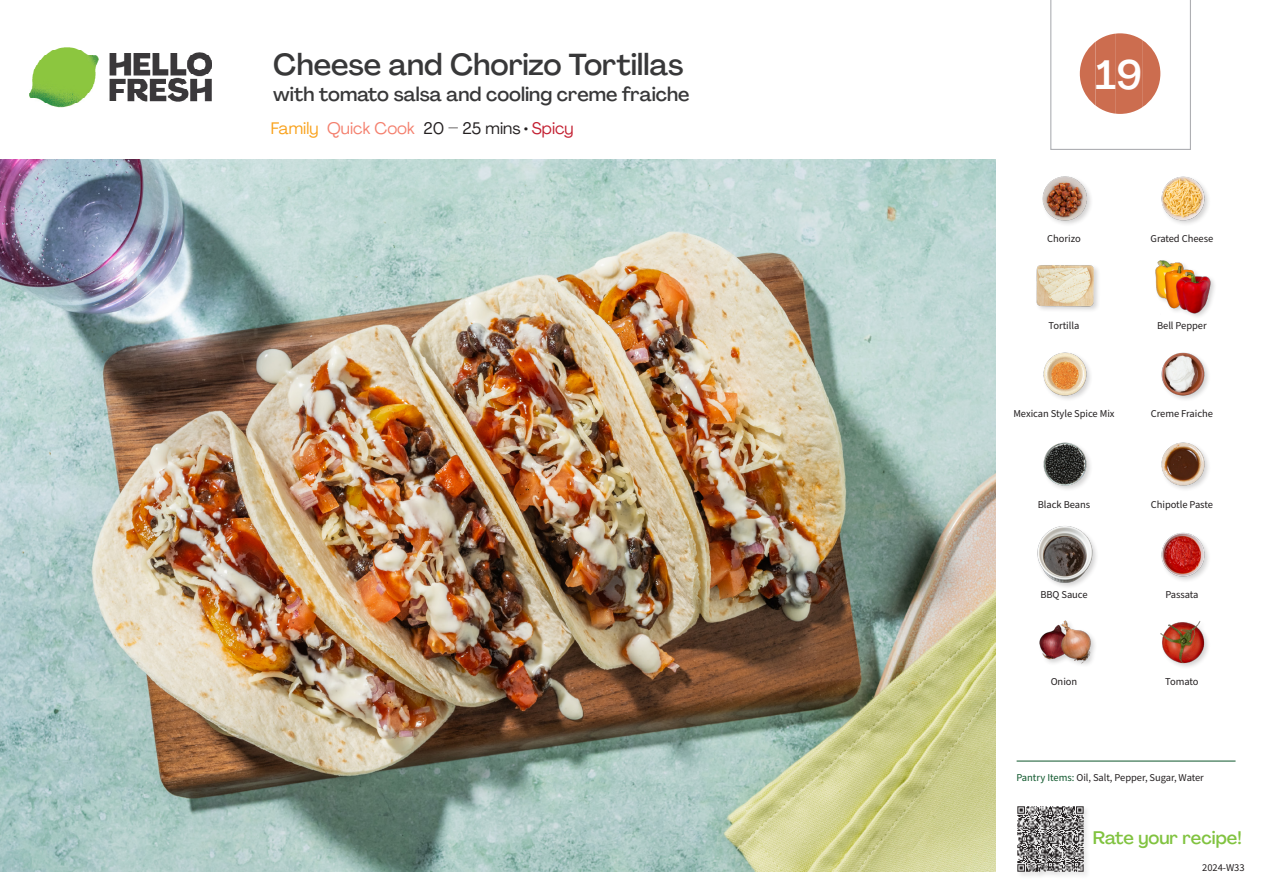
<style>
.page{position:relative;width:1263px;height:893px;background:#fff}
.page>*{position:absolute;margin:0;border:0;box-sizing:border-box;transform-origin:0 0}
._24_Recipe_Nr_Bag{font:500 40.5px "Agrandir";color:#fff}
._15_Titel_UK{font:500 30px "Agrandir";color:#383839}
._15_Titel_UK-2{font:500 19.5px "Agrandir";color:#383839}
.t1{font:500 18px "Agrandir";color:#81c340}
._02_Box_Type{font:16.5px "Agrandir";color:#231f20}
._18_FRONT_ingredients_UK{font:10.5px "Source Sans Pro";letter-spacing:-.005em;color:#231f20}
.t2{font:10.5px "Source Sans Variable";letter-spacing:-.005em;color:#231f20}
.s1{color:#f9a21c}
.s2{color:#f4806e}
.s3{color:#c31f31}
.s4{font-family:"Source Sans Pro";color:#0e572c}
</style>
<div class="page">
<img style="left:30px;top:47px;width:181px;height:61px">
<img style="left:0;top:159px;width:995px;height:713px">
<hr style="left:1016px;top:761px;width:219px;height:1px;background:#0e572c">
<div style="left:1017px;top:805px;width:74px;height:74px;background:#f9f9f9"></div>
<img style="left:1017px;top:806px;width:69px;height:69px">
<img style="left:1161px;top:176px;width:48px;height:48px">
<img style="left:1042px;top:176px;width:49px;height:48px">
<div style="left:1154px;top:259px;width:63px;height:61px;background:#231f20;opacity:.2"></div>
<img style="left:1154px;top:259px;width:58px;height:55px">
<div style="left:1035px;top:264px;width:65px;height:49px;background:#231f20;opacity:.2"></div>
<img style="left:1036px;top:264px;width:58px;height:49px">
<img style="left:1161px;top:352px;width:47px;height:48px">
<img style="left:1043px;top:352px;width:48px;height:47px">
<img style="left:1161px;top:442px;width:48px;height:47px">
<img style="left:1043px;top:442px;width:48px;height:47px">
<img style="left:1161px;top:532px;width:48px;height:49px">
<div style="left:1036px;top:525px;width:63px;height:65px;background:#231f20;opacity:.2"></div>
<img style="left:1036px;top:526px;width:58px;height:57px">
<img style="left:1160px;top:621px;width:48px;height:46px">
<img style="left:1039px;top:620px;width:55px;height:45px">
<svg style="left:1050px;top:0;width:141px;height:150px"></svg>
<p class="_15_Titel_UK" style="left:273px;top:46px;width:412px">Cheese and Chorizo Tortillas</p>
<p class="_15_Titel_UK-2" style="left:273px;top:82px;width:418px">with tomato salsa and cooling creme fraiche</p>
<p class="_02_Box_Type" style="left:271px;top:118px;width:305px"><span class="s1">Family</span> <span class="s2">Quick Cook</span> 20 – 25 mins • <span class="s3">Spicy</span></p>
<p class="_24_Recipe_Nr_Bag" style="left:1095px;top:50px;width:48px">19</p>
<p class="_18_FRONT_ingredients_UK" style="left:1047px;top:231px;width:35px">Chorizo</p>
<p class="_18_FRONT_ingredients_UK" style="left:1150px;top:231px;width:64px">Grated Cheese</p>
<p class="_18_FRONT_ingredients_UK" style="left:1049px;top:319px;width:32px">Tortilla</p>
<p class="_18_FRONT_ingredients_UK" style="left:1157px;top:319px;width:51px">Bell Pepper</p>
<p class="_18_FRONT_ingredients_UK" style="left:1013px;top:407px;width:103px">Mexican Style Spice Mix</p>
<p class="_18_FRONT_ingredients_UK" style="left:1151px;top:407px;width:64px">Creme Fraiche</p>
<p class="_18_FRONT_ingredients_UK" style="left:1038px;top:498px;width:54px">Black Beans</p>
<p class="_18_FRONT_ingredients_UK" style="left:1151px;top:498px;width:64px">Chipotle Paste</p>
<p class="_18_FRONT_ingredients_UK" style="left:1040px;top:587px;width:49px">BBQ Sauce</p>
<p class="_18_FRONT_ingredients_UK" style="left:1165px;top:587px;width:35px">Passata</p>
<p class="_18_FRONT_ingredients_UK" style="left:1051px;top:674px;width:28px">Onion</p>
<p class="_18_FRONT_ingredients_UK" style="left:1165px;top:674px;width:35px">Tomato</p>
<p class="t2" style="left:1016px;top:771px;width:189px"><span class="s4">Pantry Items:</span> Oil, Salt, Pepper, Sugar, Water</p>
<h3 class="t1" style="left:1093px;top:827px;width:150px">Rate your recipe!</h3>
<p class="t2" style="left:1202px;top:861px;width:44px">2024-W33</p>
</div>
